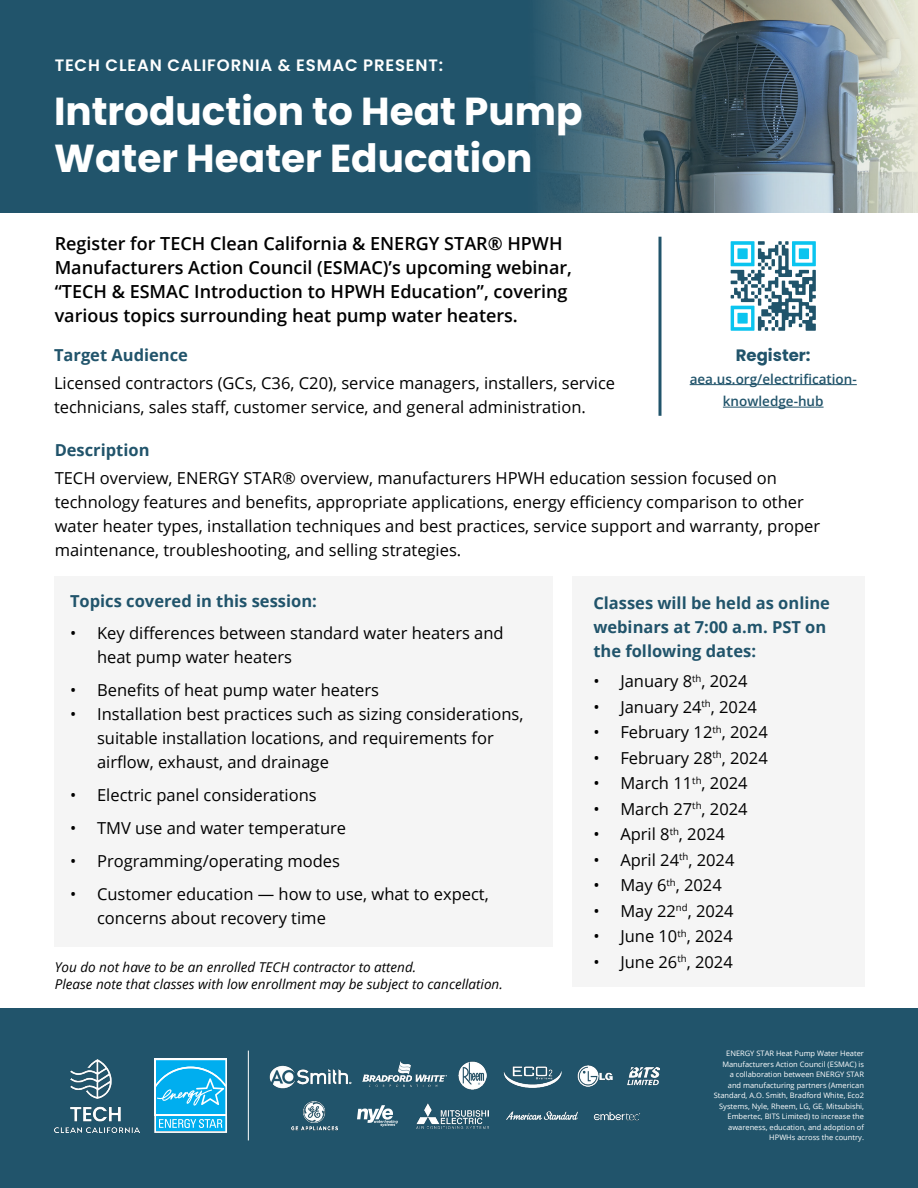
<style>
.page{position:relative;width:918px;height:1188px;background:#fff}
.page>*{position:absolute;margin:0;border:0;box-sizing:border-box;transform-origin:0 0}
.t1{font:700 39px "Poppins";color:#fff}
.t2{font:600 18px/24px "Open Sans";color:#000}
.t3{font:16.5px/24px "Open Sans";color:#000}
.t4{font:700 16.5px/24px "Open Sans";color:#21546b}
.t5{font:600 16.5px "Poppins";letter-spacing:.05em;color:#fff}
.t6{font:700 16.5px "Poppins";color:#21546b}
.t7{font:italic 13.5px "Open Sans";color:#000}
.t8{font:600 13.5px/22.5px "Open Sans";color:#21546b;text-align:center}
.t9{font:7.5px/10.5px "Open Sans";color:#fff;text-align:right}
</style>
<div class="page">
<div style="left:0;top:0;width:598px;height:212px;background:#21546b"></div>
<img style="left:540px;top:0;width:378px;height:212px">
<div style="left:572px;top:577px;width:293px;height:410px;background:#f5f5f5"></div>
<div style="left:54px;top:577px;width:499px;height:370px;background:#f5f5f5"></div>
<hr style="left:690px;top:384px;width:167px;height:1px;background:#21546b">
<hr style="left:723px;top:407px;width:101px;height:1px;background:#21546b">
<svg style="left:658px;top:237px;width:4px;height:179px"></svg>
<svg style="left:731px;top:241px;width:85px;height:90px"></svg>
<div style="left:0;top:1008px;width:918px;height:180px;background:#21546b"></div>
<img style="left:269px;top:1065px;width:82px;height:23px">
<img style="left:363px;top:1062px;width:83px;height:24px">
<img style="left:504px;top:1066px;width:58px;height:22px">
<img style="left:458px;top:1061px;width:29px;height:29px">
<img style="left:577px;top:1065px;width:35px;height:22px">
<img style="left:54px;top:1059px;width:86px;height:73px">
<div style="left:154px;top:1058px;width:73px;height:58px;background:#fff"></div>
<svg style="left:154px;top:1060px;width:73px;height:73px;background:#3bc0f1"></svg>
<hr style="left:248px;top:1051px;width:1px;height:89px;background:#fff">
<img style="left:506px;top:1111px;width:72px;height:9px">
<svg style="left:357px;top:1105px;width:41px;height:22px"></svg>
<img style="left:417px;top:1104px;width:72px;height:24px">
<img style="left:291px;top:1126px;width:47px;height:5px">
<img style="left:304px;top:1102px;width:22px;height:21px">
<img style="left:593px;top:1111px;width:48px;height:9px">
<img style="left:628px;top:1067px;width:31px;height:19px">
<p class="t5" style="left:55px;top:56px;width:390px">TECH CLEAN CALIFORNIA &amp; ESMAC PRESENT:</p>
<p class="t1" style="left:54px;top:89px;width:530px">Introduction to Heat Pump</p>
<p class="t1" style="left:54px;top:135px;width:480px">Water Heater Education</p>
<p class="t2" style="left:55px;top:232px;width:519px">Register for TECH Clean California &amp; ENERGY STAR® HPWH Manufacturers Action Council (ESMAC)’s upcoming webinar, “TECH &amp; ESMAC Introduction to HPWH Education”, covering various topics surrounding heat pump water heaters.</p>
<p class="t4" style="left:54px;top:342px;width:136px">Target Audience</p>
<p class="t3" style="left:54px;top:371px;width:563px">Licensed contractors (GCs, C36, C20), service managers, installers, service technicians, sales staff, customer service, and general administration.</p>
<p class="t4" style="left:55px;top:437px;width:96px">Description</p>
<p class="t3" style="left:55px;top:466px;width:767px">TECH overview, ENERGY STAR® overview, manufacturers HPWH education session focused on technology features and benefits, appropriate applications, energy efficiency comparison to other water heater types, installation techniques and best practices, service support and warranty, proper maintenance, troubleshooting, and selling strategies.</p>
<p class="t4" style="left:70px;top:589px;width:248px">Topics covered in this session:</p>
<p class="t3" style="left:97px;top:621px;width:408px;text-indent:-27px">• Key differences between standard water heaters and heat pump water heaters</p>
<p class="t3" style="left:70px;top:678px;width:310px">• Benefits of heat pump water heaters</p>
<p class="t3" style="left:97px;top:702px;width:428px;text-indent:-27px">• Installation best practices such as sizing considerations, suitable installation locations, and requirements for airflow, exhaust, and drainage</p>
<p class="t3" style="left:70px;top:783px;width:248px">• Electric panel considerations</p>
<p class="t3" style="left:70px;top:816px;width:278px">• TMV use and water temperature</p>
<p class="t3" style="left:70px;top:849px;width:271px">• Programming/operating modes</p>
<p class="t3" style="left:97px;top:882px;width:393px;text-indent:-27px">• Customer education — how to use, what to expect, concerns about recovery time</p>
<p class="t6" style="left:736px;top:346px;width:76px">Register:</p>
<p class="t8" style="left:690px;top:367px;width:169px">aea.us.org/electrification&shy;knowledge-hub</p>
<p class="t4" style="left:593px;top:591px;width:238px">Classes will be held as online webinars at 7:00 a.m. PST on the following dates:</p>
<p class="t3" style="left:593px;top:669px;width:156px">• January 8<sup>th</sup>, 2024</p>
<p class="t3" style="left:593px;top:694px;width:165px">• January 24<sup>th</sup>, 2024</p>
<p class="t3" style="left:593px;top:720px;width:176px">• February 12<sup>th</sup>, 2024</p>
<p class="t3" style="left:593px;top:745px;width:176px">• February 28<sup>th</sup>, 2024</p>
<p class="t3" style="left:593px;top:771px;width:156px">• March 11<sup>th</sup>, 2024</p>
<p class="t3" style="left:593px;top:796px;width:156px">• March 27<sup>th</sup>, 2024</p>
<p class="t3" style="left:593px;top:822px;width:133px">• April 8<sup>th</sup>, 2024</p>
<p class="t3" style="left:593px;top:847px;width:143px">• April 24<sup>th</sup>, 2024</p>
<p class="t3" style="left:593px;top:873px;width:130px">• May 6<sup>th</sup>, 2024</p>
<p class="t3" style="left:593px;top:898px;width:142px">• May 22<sup>nd</sup>, 2024</p>
<p class="t3" style="left:593px;top:924px;width:141px">• June 10<sup>th</sup>, 2024</p>
<p class="t3" style="left:593px;top:949px;width:141px">• June 26<sup>th</sup>, 2024</p>
<p class="t7" style="left:55px;top:958px;width:363px">You do not have to be an enrolled TECH contractor to attend.</p>
<p class="t7" style="left:55px;top:975px;width:450px">Please note that classes with low enrollment may be subject to cancellation.</p>
<p class="t9" style="left:714px;top:1048px;width:152px">ENERGY STAR Heat Pump Water Heater Manufacturers Action Council (ESMAC) is<br>a collaboration between ENERGY STAR<br>and manufacturing partners (American Standard, A.O. Smith, Bradford White, Eco2<br>Systems, Nyle, Rheem, LG, GE, Mitsubishi, Embertec, BITS Limited) to increase the awareness, education, and adoption of HPWHs across the country.</p>
</div>
